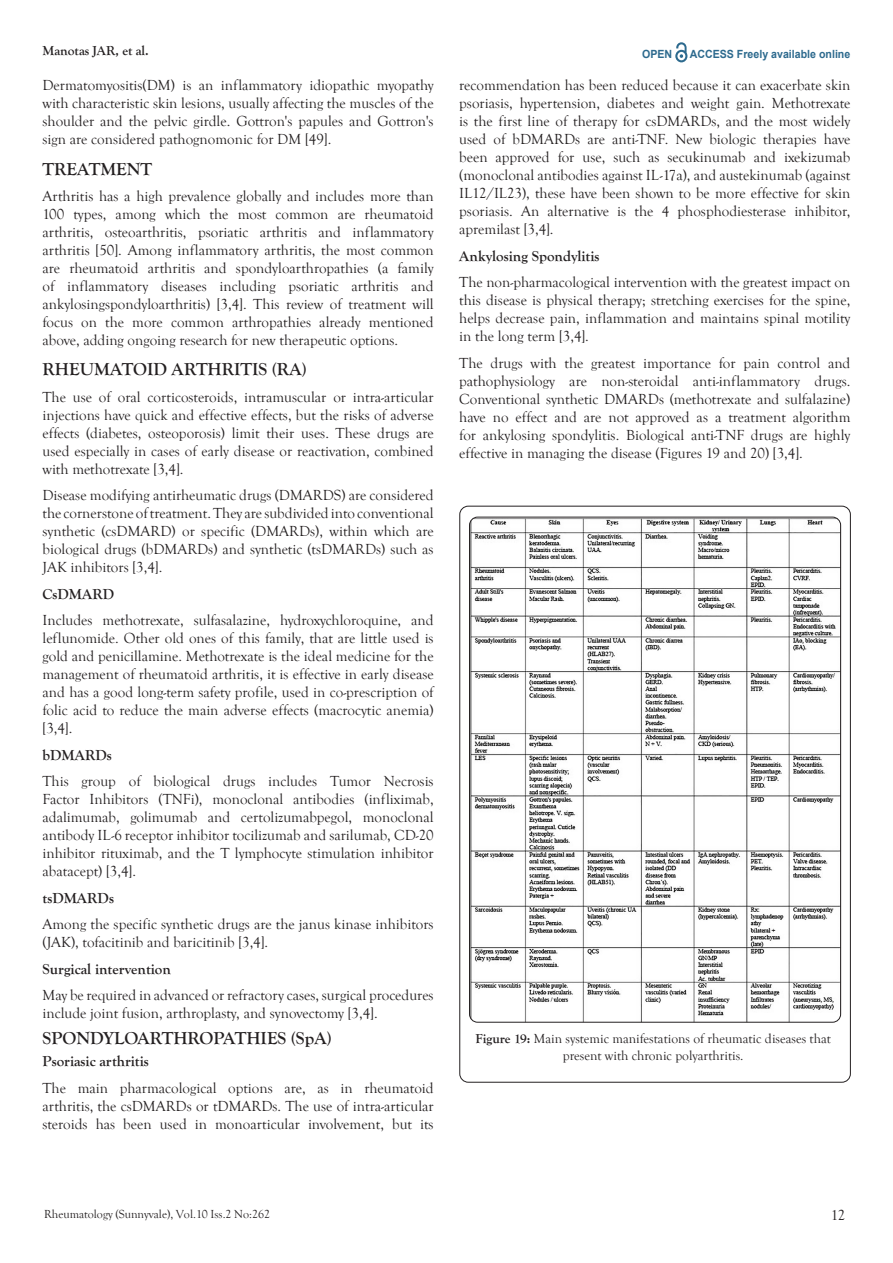
<style>
.page{position:relative;width:893px;height:1263px;background:#fff}
.page>*{position:absolute;margin:0;border:0;box-sizing:border-box;transform-origin:0 0}
.t1{font:700 18px "Goudy Old Style T";color:#231f20}
.t2{font:15px/18px "Goudy Old Style T";color:#231f20;text-align:justify}
.t3{font:700 15px "Goudy Old Style T";color:#231f20}
.t4{font:13.5px/16.2px "Goudy Old Style T";color:#231f20;text-align:center}
.t5{font:700 13.5px "Goudy Old Style T";color:#231f20}
.t6{font:12px "Goudy Old Style T";color:#231f20}
.t7{font:700 11.25px "Arial";color:#2d6a8e;scale:.94 1}
.s1{font-weight:700}
</style>
<div class="page">
<svg style="left:675px;top:43px;width:12px;height:19px"></svg>
<img style="left:470px;top:517px;width:371px;height:505px">
<p class="t5" style="left:43px;top:43px;width:108px">Manotas JAR, et al.</p>
<p class="t7" style="left:642px;top:47px;width:34px">OPEN</p>
<p class="t7" style="left:690px;top:46px;width:172px">ACCESS Freely available online</p>
<p class="t2" style="left:43px;top:77px;width:393px">Dermatomyositis(DM) is an inflammatory idiopathic myopathy with characteristic skin lesions, usually affecting the muscles of the shoulder and the pelvic girdle. Gottron's papules and Gottron's sign are considered pathognomonic for DM [49].</p>
<p class="t1" style="left:43px;top:159px;width:111px">TREATMENT</p>
<p class="t2" style="left:43px;top:187px;width:393px">Arthritis has a high prevalence globally and includes more than 100 types, among which the most common are rheumatoid arthritis, osteoarthritis, psoriatic arthritis and inflammatory arthritis [50]. Among inflammatory arthritis, the most common are rheumatoid arthritis and spondyloarthropathies (a family of inflammatory diseases including psoriatic arthritis and ankylosingspondyloarthritis) [3,4]. This review of treatment will focus on the more common arthropathies already mentioned above, adding ongoing research for new therapeutic options.</p>
<p class="t1" style="left:43px;top:359px;width:266px">RHEUMATOID ARTHRITIS (RA)</p>
<p class="t2" style="left:43px;top:388px;width:393px">The use of oral corticosteroids, intramuscular or intra-articular injections have quick and effective effects, but the risks of adverse effects (diabetes, osteoporosis) limit their uses. These drugs are used especially in cases of early disease or reactivation, combined with methotrexate [3,4].</p>
<p class="t2" style="left:43px;top:486px;width:393px">Disease modifying antirheumatic drugs (DMARDS) are considered the cornerstone of treatment. They are subdivided into conventional synthetic (csDMARD) or specific (DMARDs), within which are biological drugs (bDMARDs) and synthetic (tsDMARDs) such as JAK inhibitors [3,4].</p>
<p class="t3" style="left:43px;top:585px;width:73px">CsDMARD</p>
<p class="t2" style="left:43px;top:611px;width:393px">Includes methotrexate, sulfasalazine, hydroxychloroquine, and leflunomide. Other old ones of this family, that are little used is gold and penicillamine. Methotrexate is the ideal medicine for the management of rheumatoid arthritis, it is effective in early disease and has a good long-term safety profile, used in co-prescription of folic acid to reduce the main adverse effects (macrocytic anemia) [3,4].</p>
<p class="t3" style="left:43px;top:746px;width:71px">bDMARDs</p>
<p class="t2" style="left:43px;top:772px;width:393px">This group of biological drugs includes Tumor Necrosis Factor Inhibitors (TNFi), monoclonal antibodies (infliximab, adalimumab, golimumab and certolizumabpegol, monoclonal antibody IL-6 receptor inhibitor tocilizumab and sarilumab, CD-20 inhibitor rituximab, and the T lymphocyte stimulation inhibitor abatacept) [3,4].</p>
<p class="t3" style="left:43px;top:889px;width:73px">tsDMARDs</p>
<p class="t2" style="left:43px;top:916px;width:393px">Among the specific synthetic drugs are the janus kinase inhibitors (JAK), tofacitinib and baricitinib [3,4].</p>
<p class="t3" style="left:43px;top:960px;width:130px">Surgical intervention</p>
<p class="t2" style="left:43px;top:987px;width:393px">May be required in advanced or refractory cases, surgical procedures include joint fusion, arthroplasty, and synovectomy [3,4].</p>
<p class="t1" style="left:43px;top:1028px;width:291px">SPONDYLOARTHROPATHIES (SpA)</p>
<p class="t3" style="left:43px;top:1053px;width:108px">Psoriasic arthritis</p>
<p class="t2" style="left:43px;top:1079px;width:393px">The main pharmacological options are, as in rheumatoid arthritis, the csDMARDs or tDMARDs. The use of intra-articular steroids has been used in monoarticular involvement, but its</p>
<p class="t2" style="left:459px;top:77px;width:393px">recommendation has been reduced because it can exacerbate skin psoriasis, hypertension, diabetes and weight gain. Methotrexate is the first line of therapy for csDMARDs, and the most widely used of bDMARDs are anti-TNF. New biologic therapies have been approved for use, such as secukinumab and ixekizumab (monoclonal antibodies against IL-17a), and austekinumab (against IL12/IL23), these have been shown to be more effective for skin psoriasis. An alternative is the 4 phosphodiesterase inhibitor, apremilast [3,4].</p>
<p class="t3" style="left:459px;top:248px;width:142px">Ankylosing Spondylitis</p>
<p class="t2" style="left:459px;top:274px;width:393px">The non-pharmacological intervention with the greatest impact on this disease is physical therapy; stretching exercises for the spine, helps decrease pain, inflammation and maintains spinal motility in the long term [3,4].</p>
<p class="t2" style="left:459px;top:354px;width:393px">The drugs with the greatest importance for pain control and pathophysiology are non-steroidal anti-inflammatory drugs.<br>Conventional synthetic DMARDs (methotrexate and sulfalazine) have no effect and are not approved as a treatment algorithm for ankylosing spondylitis. Biological anti-TNF drugs are highly effective in managing the disease (Figures 19 and 20) [3,4].</p>
<p class="t4" style="left:475px;top:1031px;width:357px"><span class="s1">Figure 19:</span> Main systemic manifestations of rheumatic diseases that present with chronic polyarthritis.</p>
<p class="t6" style="left:44px;top:1207px;width:228px">Rheumatology (Sunnyvale), Vol.10 Iss.2 No:262</p>
<p class="t2" style="left:831px;top:1207px;width:16px">12</p>
</div>
